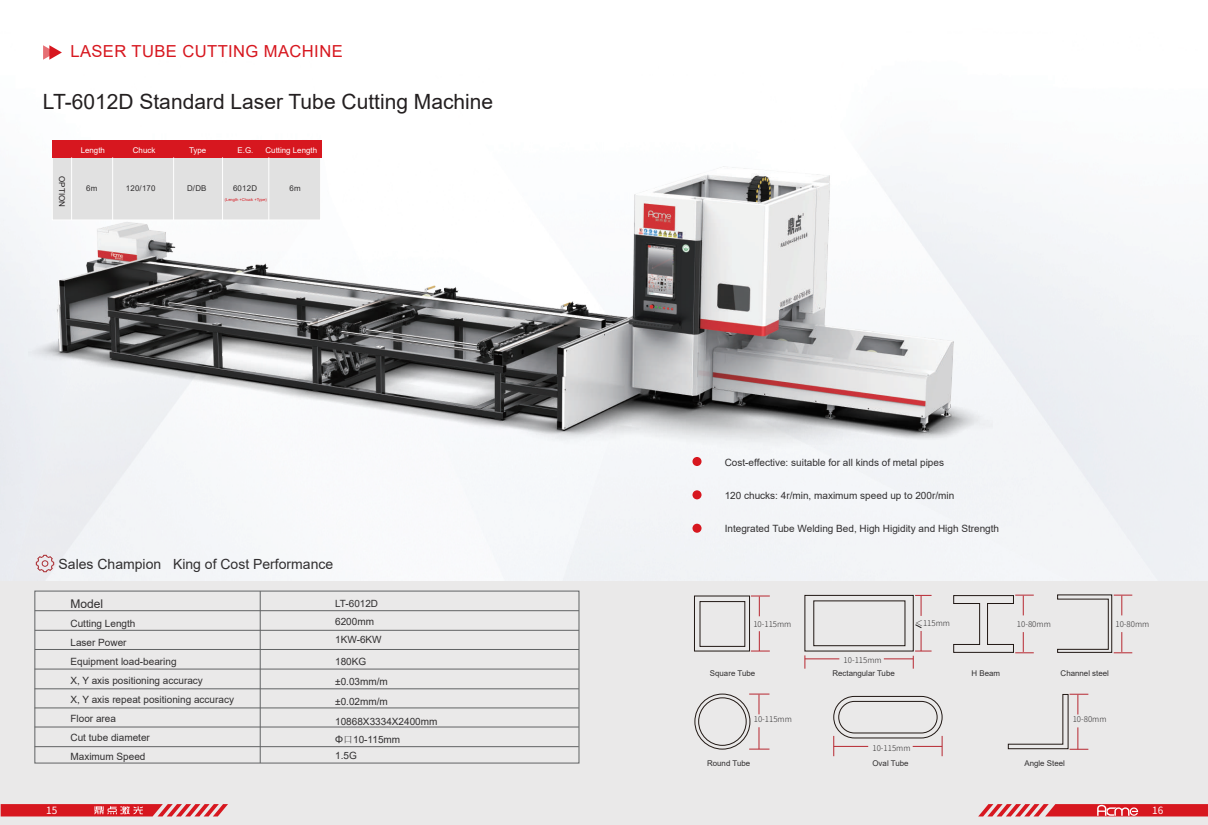
<style>
.page{position:relative;width:1208px;height:825px;background:#fff}
.page>*{position:absolute;margin:0;border:0;box-sizing:border-box;transform-origin:0 0}
.t1{font:21px "Arial";color:#231f20}
.t2{font:16.6px "Arial";letter-spacing:.025em;color:#d7171f}
.t3{font:14px "Arial";color:#312f30}
.t4{font:12px "Arial";color:#312f30}
.t5{font:10px/19px "Arial";color:#312f30}
.t6{font:10px "Source Han Sans CN";color:#fff}
.t7{font:9.9px "Arial";color:#312f30}
.t8{font:8px "Arial";color:#231f20}
.t9{font:300 8px "Source Han Sans CN";color:#312f30}
.t10{font:7.9px "Arial";color:#312f30}
.t11{font:300 7.9px "Source Han Sans CN";color:#312f30}
.t12{font:7.9px "Arial";color:#fff}
.t13{font:4px "Arial";color:#d7171f}
.s1{font-family:"Adobe Song Std";font-weight:300}
.s2{font-size:7.9px}
</style>
<div class="page">
<div style="left:1px;top:193px;width:1207px;height:388px;background:#f3f5f7"></div>
<div style="left:1px;top:581px;width:1207px;height:244px;background:#eae9e9"></div>
<svg style="left:43px;top:45px;width:19px;height:15px"></svg>
<div style="left:35px;top:591px;width:544px;height:172px;border:1px solid #616364"></div>
<hr style="left:35px;top:610px;width:544px;height:1px;background:#616364">
<hr style="left:35px;top:630px;width:544px;height:1px;background:#616364">
<hr style="left:35px;top:649px;width:544px;height:1px;background:#616364">
<hr style="left:35px;top:669px;width:544px;height:1px;background:#616364">
<hr style="left:35px;top:689px;width:544px;height:1px;background:#616364">
<hr style="left:35px;top:708px;width:544px;height:1px;background:#616364">
<hr style="left:35px;top:727px;width:544px;height:1px;background:#616364">
<hr style="left:35px;top:746px;width:544px;height:1px;background:#616364">
<hr style="left:260px;top:591px;width:1px;height:172px;background:#616364">
<img style="left:36px;top:554px;width:19px;height:19px">
<div style="left:700px;top:601px;width:45px;height:46px;border:1px solid #211814"></div>
<svg style="left:751px;top:596px;width:19px;height:20px"></svg>
<svg style="left:751px;top:631px;width:19px;height:21px"></svg>
<div style="left:804px;top:595px;width:109px;height:56px;border:1px solid #211814"></div>
<div style="left:813px;top:601px;width:92px;height:45px;border:1px solid #211814"></div>
<svg style="left:953px;top:595px;width:80px;height:58px"></svg>
<svg style="left:1057px;top:594px;width:75px;height:59px"></svg>
<svg style="left:749px;top:694px;width:20px;height:20px"></svg>
<svg style="left:749px;top:727px;width:20px;height:23px"></svg>
<div style="left:694px;top:694px;width:56px;height:55px;border:1px solid #211814;border-radius:50%"></div>
<div style="left:698px;top:698px;width:48px;height:47px;border:1px solid #211814;border-radius:50%"></div>
<div style="left:833px;top:696px;width:109px;height:42px;border:1px solid #211814;border-radius:21px"></div>
<div style="left:838px;top:701px;width:99px;height:32px;border:1px solid #211814;border-radius:16px"></div>
<svg style="left:833px;top:736px;width:1px;height:20px"></svg>
<hr style="left:833px;top:746px;width:35px;height:1px;background:#b72831">
<svg style="left:942px;top:736px;width:1px;height:20px"></svg>
<hr style="left:912px;top:746px;width:30px;height:1px;background:#b72831">
<svg style="left:1008px;top:694px;width:80px;height:56px"></svg>
<svg style="left:915px;top:595px;width:16px;height:21px"></svg>
<svg style="left:804px;top:655px;width:1px;height:14px"></svg>
<hr style="left:805px;top:659px;width:34px;height:1px;background:#b72831">
<svg style="left:884px;top:624px;width:47px;height:45px"></svg>
<div style="left:692px;top:490px;width:9px;height:9px;background:#d7171f;border-radius:50%"></div>
<div style="left:692px;top:524px;width:9px;height:9px;background:#d7171f;border-radius:50%"></div>
<img style="left:28px;top:140px;width:964px;height:331px">
<svg style="left:978px;top:804px;width:230px;height:12px;background:#dc474d"></svg>
<svg style="left:1px;top:804px;width:227px;height:12px;background:#dc454b"></svg>
<h2 class="t2" style="left:70px;top:40px;width:274px">LASER TUBE CUTTING MACHINE</h2>
<h1 class="t1" style="left:43px;top:87px;width:452px">LT-6012D Standard Laser Tube Cutting Machine</h1>
<p class="t8" style="left:67px;top:176px;width:32px;rotate:90deg">OPTION</p>
<p class="t12" style="left:81px;top:145px;width:26px">Length</p>
<p class="t12" style="left:133px;top:145px;width:24px">Chuck</p>
<p class="t12" style="left:265px;top:145px;width:53px">Cutting Length</p>
<p class="t10" style="left:126px;top:183px;width:31px">120/170</p>
<p class="t12" style="left:189px;top:145px;width:19px">Type</p>
<p class="t12" style="left:238px;top:145px;width:17px">E.G.</p>
<p class="t10" style="left:187px;top:183px;width:21px">D/DB</p>
<p class="t10" style="left:233px;top:183px;width:26px">6012D</p>
<p class="t10" style="left:289px;top:183px;width:13px">6m</p>
<p class="t13" style="left:225px;top:197px;width:43px">(Length +Chuck +Type)</p>
<p class="t10" style="left:86px;top:183px;width:13px">6m</p>
<h3 class="t3" style="left:59px;top:554px;width:276px">Sales Champion King of Cost Performance</h3>
<p class="t4" style="left:70px;top:595px;width:34px">Model</p>
<p class="t5" style="left:70px;top:614px;width:165px">Cutting Length<br>Laser Power<br>Equipment load-bearing<br>X, Y axis positioning accuracy<br>X, Y axis repeat positioning accuracy<br>Floor area<br>Cut tube diameter<br>Maximum Speed</p>
<p class="t7" style="left:335px;top:597px;width:44px">LT-6012D</p>
<p class="t5" style="left:335px;top:613px;width:48px;line-height:18px">6200mm<br>1KW-6KW</p>
<p class="t5" style="left:335px;top:652px;width:104px;line-height:20px">180KG<br>±0.03mm/m ±0.02mm/m<br>10868X3334X2400mm</p>
<p class="t5" style="left:335px;top:732px;width:67px;line-height:16px">Φ<span class="s1">口</span>10-115mm<br>1.5G</p>
<p class="t5" style="left:724px;top:453px;width:221px">Cost-effective: suitable for all kinds of metal pipes</p>
<p class="t5" style="left:724px;top:486px;width:231px">120 chucks: 4r/min, maximum speed up to 200r/min</p>
<p class="t5" style="left:724px;top:519px;width:276px">Integrated Tube Welding Bed, High Higidity and High Strength</p>
<p class="t9" style="left:915px;top:619px;width:36px">＜115<span class="s2">mm</span></p>
<p class="t11" style="left:753px;top:619px;width:40px">10-115mm</p>
<p class="t11" style="left:1017px;top:619px;width:35px">10-80mm</p>
<p class="t11" style="left:1115px;top:619px;width:35px">10-80mm</p>
<p class="t11" style="left:843px;top:656px;width:40px">10-115mm</p>
<p class="t10" style="left:710px;top:668px;width:47px">Square Tube</p>
<p class="t10" style="left:832px;top:668px;width:64px">Rectangular Tube</p>
<p class="t10" style="left:971px;top:668px;width:30px">H Beam</p>
<p class="t10" style="left:1060px;top:668px;width:50px">Channel steel</p>
<p class="t11" style="left:754px;top:714px;width:40px">10-115mm</p>
<p class="t11" style="left:1072px;top:714px;width:35px">10-80mm</p>
<p class="t11" style="left:872px;top:743px;width:40px">10-115mm</p>
<p class="t10" style="left:707px;top:758px;width:45px">Round Tube</p>
<p class="t10" style="left:872px;top:758px;width:38px">Oval Tube</p>
<p class="t10" style="left:1024px;top:758px;width:42px">Angle Steel</p>
<p class="t6" style="left:46px;top:805px;width:13px">15</p>
<p class="t6" style="left:1152px;top:804px;width:13px">16</p>
</div>
